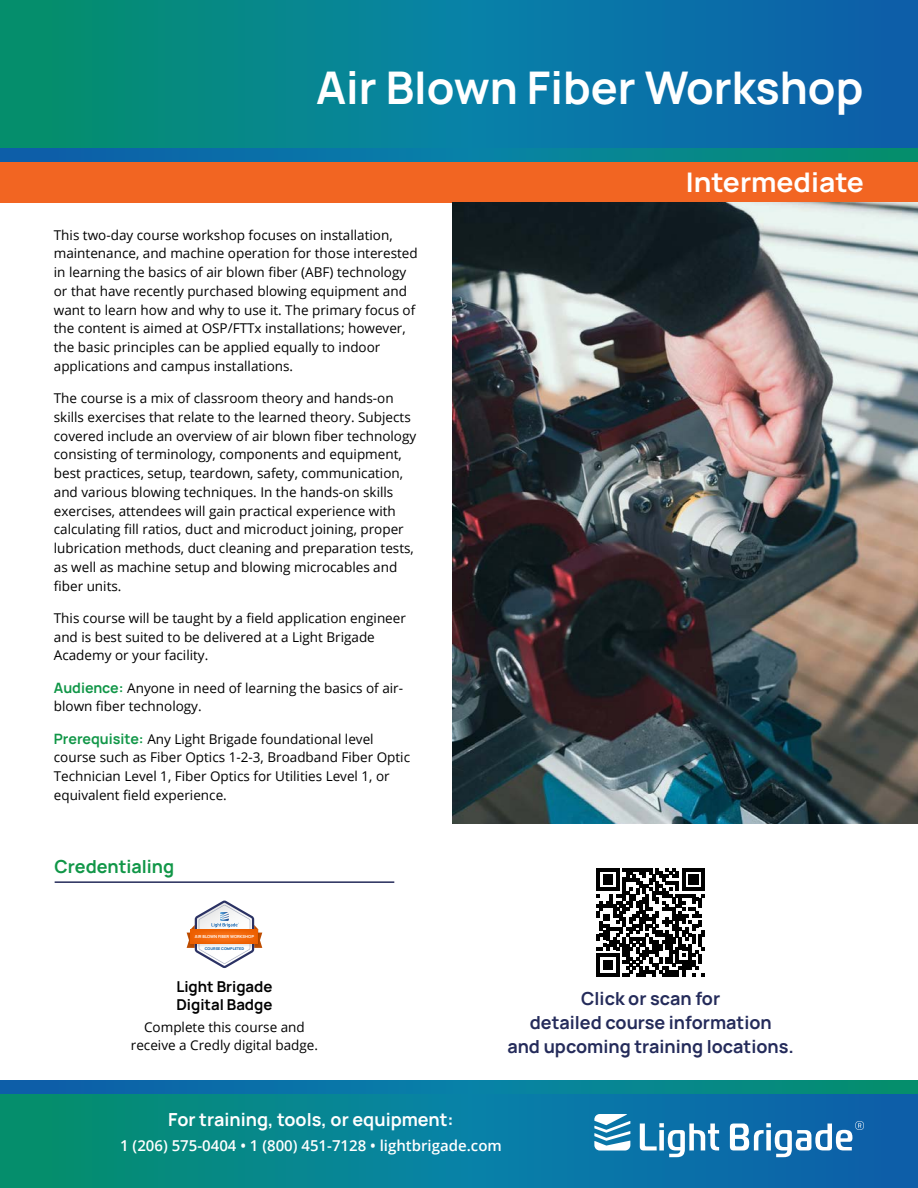
<style>
.page{position:relative;width:918px;height:1188px;background:#fff}
.page>*{position:absolute;margin:0;border:0;box-sizing:border-box;transform-origin:0 0}
.t1{font:700 45px "Manrope";color:#fff}
.t2{font:700 27px "Manrope";color:#fff;scale:1.05 1}
.t3{font:700 18px/24px "Manrope";color:#242b5a;text-align:center}
.t4{font:700 18px "Manrope";color:#fff}
.t5{font:700 18px "Manrope";color:#109647}
.t6{font:600 15px "Open Sans";color:#fff}
.t7{font:700 15px/18px "Manrope";color:#000}
.t8{font:13.5px/18.8px "Open Sans";color:#000}
.t9{font:700 4.2px "Manrope";color:#fff}
.t10{font:800 3.75px "Manrope";color:#085da8}
.s1{font-family:"Manrope";font-weight:700;font-size:14.25px;color:#109647}
</style>
<div class="page">
<svg style="left:1px;top:1094px;width:917px;height:94px;background:#087d95"></svg>
<hr style="left:0;top:1094px;width:1px;height:94px;background:#058e6c">
<svg style="left:0;top:0;width:918px;height:148px;background:#087b97"></svg>
<svg style="left:640px;top:1123px;width:79px;height:34px"></svg>
<svg style="left:730px;top:1121px;width:134px;height:36px"></svg>
<svg style="left:594px;top:1114px;width:36px;height:37px"></svg>
<svg style="left:0;top:148px;width:918px;height:14px;background:#087a98"></svg>
<svg style="left:0;top:1080px;width:918px;height:14px;background:#087a98"></svg>
<div style="left:0;top:162px;width:918px;height:40px;background:#f26522"></div>
<svg style="left:596px;top:868px;width:109px;height:109px"></svg>
<hr style="left:55px;top:881px;width:339px;height:2px;background:#242b5a">
<svg style="left:192px;top:901px;width:70px;height:67px"></svg>
<img style="left:187px;top:928px;width:74px;height:20px">
<svg style="left:191px;top:929px;width:67px;height:15px"></svg>
<img style="left:452px;top:202px;width:466px;height:621px">
<h1 class="t1" style="left:316px;top:50px;width:549px">Air Blown Fiber Workshop</h1>
<p class="t8" style="left:54px;top:225px;width:365px">This two-day course workshop focuses on installation, maintenance, and machine operation for those interested in learning the basics of air blown fiber (ABF) technology or that have recently purchased blowing equipment and want to learn how and why to use it. The primary focus of the content is aimed at OSP/FTTx installations; however, the basic principles can be applied equally to indoor applications and campus installations.</p>
<p class="t8" style="left:54px;top:388px;width:364px">The course is a mix of classroom theory and hands-on skills exercises that relate to the learned theory. Subjects covered include an overview of air blown fiber technology consisting of terminology, components and equipment, best practices, setup, teardown, safety, communication, and various blowing techniques. In the hands-on skills exercises, attendees will gain practical experience with calculating fill ratios, duct and microduct joining, proper lubrication methods, duct cleaning and preparation tests, as well as machine setup and blowing microcables and fiber units.</p>
<p class="t8" style="left:54px;top:608px;width:354px">This course will be taught by a field application engineer and is best suited to be delivered at a Light Brigade<br>Academy or your facility.</p>
<p class="t8" style="left:54px;top:678px;width:351px"><span class="s1">Audience:</span> Anyone in need of learning the basics of air&shy;blown fiber technology.</p>
<p class="t8" style="left:54px;top:729px;width:358px"><span class="s1">Prerequisite:</span> Any Light Brigade foundational level course such as Fiber Optics 1-2-3, Broadband Fiber Optic Technician Level 1, Fiber Optics for Utilities Level 1, or equivalent field experience.</p>
<h3 class="t5" style="left:55px;top:851px;width:121px">Credentialing</h3>
<p class="t9" style="left:195px;top:933px;width:61px">AIR BLOWN FIBER WORKSHOP</p>
<p class="t10" style="left:205px;top:945px;width:41px">COURSE COMPLETED</p>
<p class="t7" style="left:176px;top:976px;width:98px">Light Brigade<br>Digital Badge</p>
<p class="t8" style="left:131px;top:1018px;width:189px;line-height:18px;text-align:center">Complete this course and receive a Credly digital badge.</p>
<h2 class="t2" style="left:686px;top:160px;width:171px">Intermediate</h2>
<h3 class="t3" style="left:507px;top:985px;width:288px">Click or scan for<br>detailed course information<br>and upcoming training locations.</h3>
<h3 class="t4" style="left:168px;top:1105px;width:287px">For training, tools, or equipment:</h3>
<p class="t6" style="left:120px;top:1135px;width:383px">1 (206) 575-0404 • 1 (800) 451-7128 • lightbrigade.com</p>
</div>
